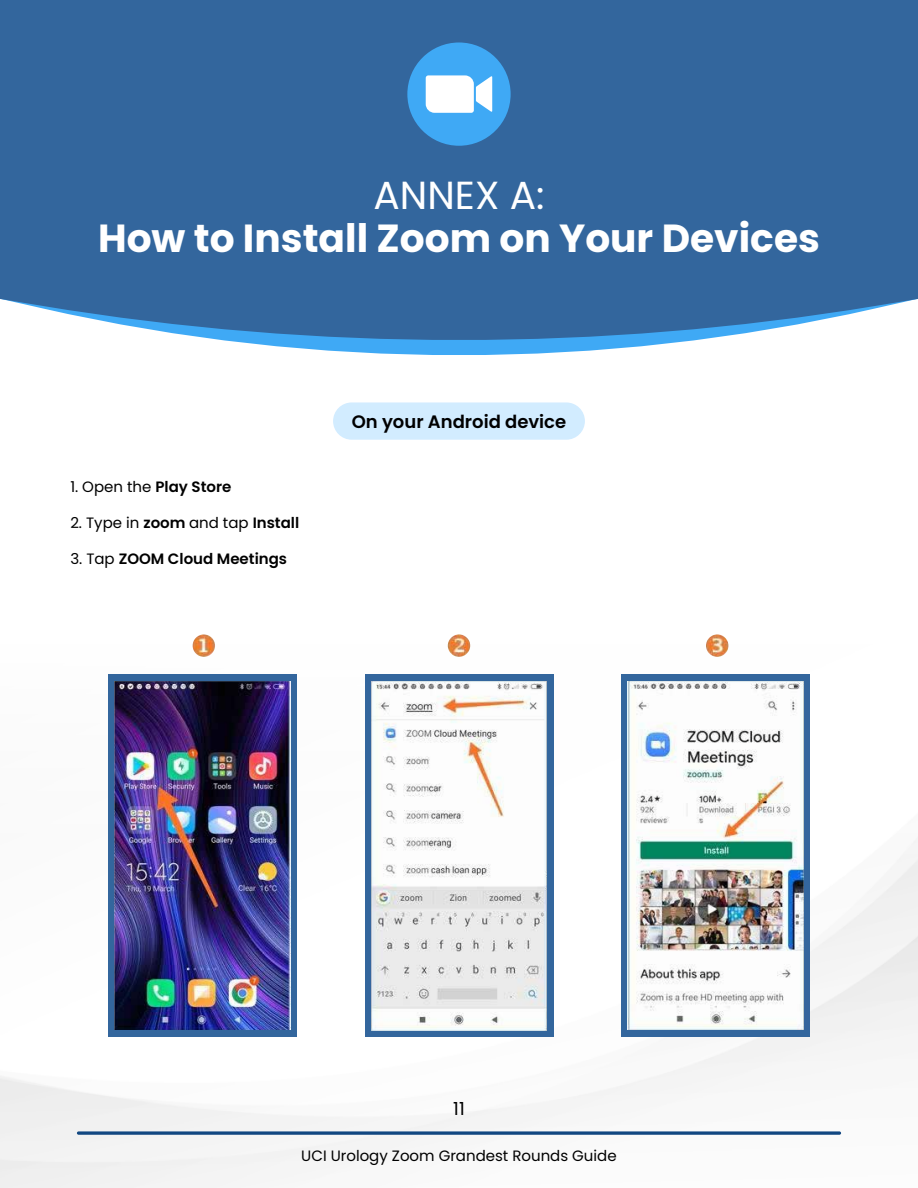
<style>
.page{position:relative;width:918px;height:1188px;background:#fff}
.page>*{position:absolute;margin:0;border:0;box-sizing:border-box;transform-origin:0 0}
.t1{font:700 39.15px "Poppins";color:#fff}
.t2{font:39.15px "Poppins";color:#fff}
.t3{font:600 18px "Poppins";color:#000}
.t4{font:18px "Poppins";color:#000}
.t5{font:15px "Poppins";color:#000}
.t6{font:600 15px "Poppins";color:#000}
.s1{font-weight:600}
.s2{font-weight:400}
</style>
<div class="page">
<img style="left:0;top:1003px;width:918px;height:185px">
<div style="left:333px;top:402px;width:252px;height:38px;background:#d2ecff;border-radius:19px"></div>
<svg style="left:77px;top:1131px;width:764px;height:4px;background:#376494"></svg>
<svg style="left:0;top:0;width:918px;height:351px;background:#3c6ea3"></svg>
<div style="left:407px;top:42px;width:104px;height:104px;background:#3fa9f5;border-radius:50%"></div>
<svg style="left:426px;top:75px;width:66px;height:38px;background:#e4f3fd"></svg>
<img style="left:193px;top:634px;width:22px;height:23px;border-radius:11px">
<img style="left:448px;top:634px;width:22px;height:23px;border-radius:11px">
<img style="left:706px;top:634px;width:22px;height:23px;border-radius:11px">
<div style="left:108px;top:674px;width:189px;height:363px;background:#33669d"></div>
<img style="left:115px;top:681px;width:175px;height:349px">
<div style="left:365px;top:674px;width:188px;height:363px;background:#33669d"></div>
<img style="left:371px;top:682px;width:176px;height:348px">
<div style="left:621px;top:674px;width:189px;height:363px;background:#33669d"></div>
<img style="left:628px;top:681px;width:175px;height:349px">
<h1 class="t2" style="left:374px;top:173px;width:172px">ANNEX A:</h1>
<h1 class="t1" style="left:98px;top:215px;width:723px">How to Install Zoom on Your Devices</h1>
<p class="t5" style="left:70px;top:478px;width:163px">1. Open the <span class="s1">Play Store</span></p>
<p class="t5" style="left:70px;top:514px;width:230px">2. Type in <span class="s1">zoom</span> and tap <span class="s1">Install</span></p>
<p class="t6" style="left:70px;top:550px;width:218px"><span class="s2">3. Tap</span> ZOOM Cloud Meetings</p>
<p class="t3" style="left:352px;top:411px;width:216px">On your Android device</p>
<p class="t4" style="left:453px;top:1098px;width:13px">11</p>
<p class="t5" style="left:301px;top:1147px;width:317px">UCI Urology Zoom Grandest Rounds Guide</p>
</div>
